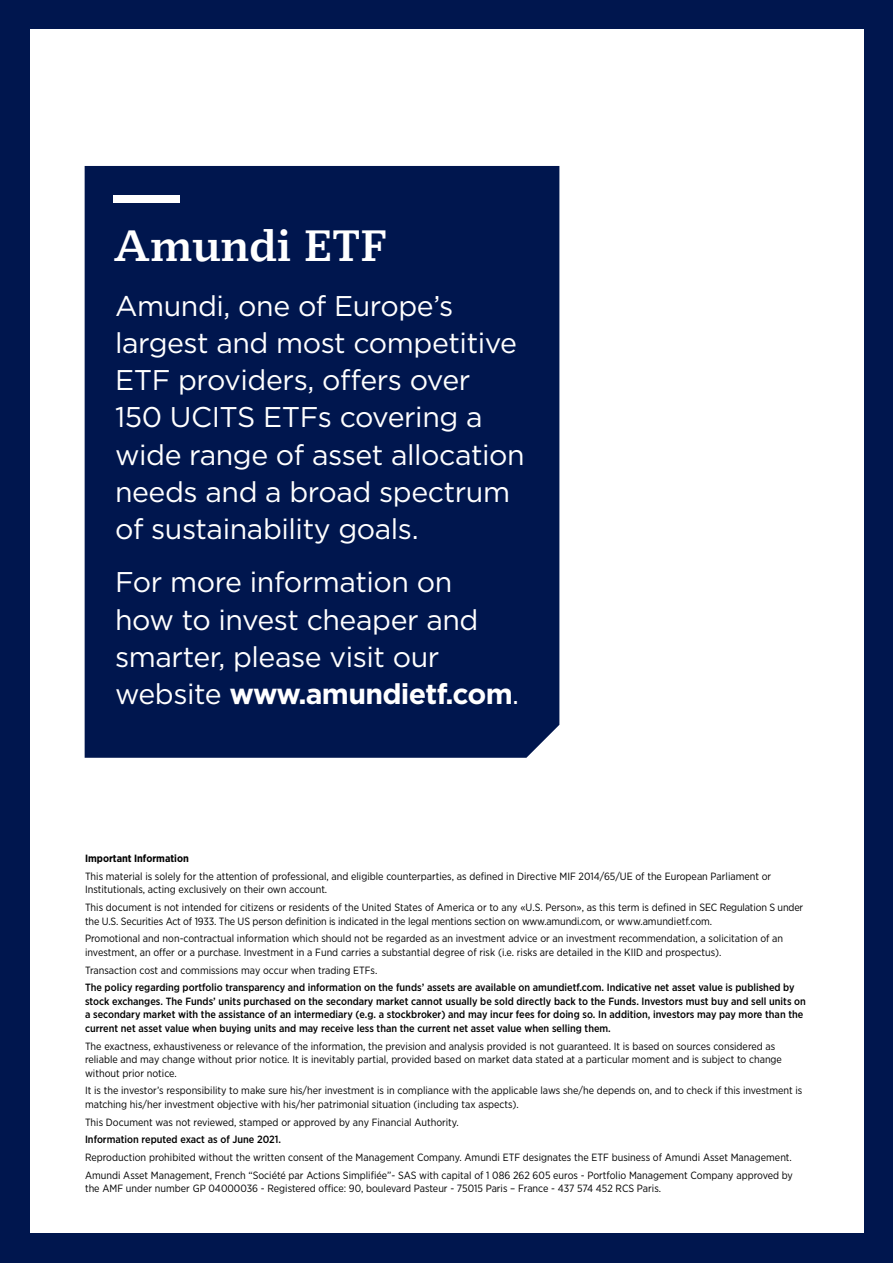
<style>
.page{position:relative;width:893px;height:1263px;background:#00164e}
.page>*{position:absolute;margin:0;border:0;box-sizing:border-box;transform-origin:0 0}
.t1{font:700 43.5px "Mediator Serif Web";color:#fff}
.t2{font:28.5px/37.2px "Gotham";letter-spacing:-.015em;color:#fff}
.t3{font:10.5px/13.5px "Gotham Narrow";color:#000}
.t4{font:500 10.5px/13.5px "Gotham Narrow";color:#000}
.t5{font:700 10.5px "Gotham Narrow";color:#000}
.s1{font-weight:700}
</style>
<div class="page">
<div style="left:30px;top:30px;width:833px;height:1203px;background:#fff"></div>
<div style="left:85px;top:166px;width:474px;height:592px;background:#00164e"></div>
<div style="left:114px;top:195px;width:66px;height:7px;background:#fff"></div>
<h1 class="t1" style="left:114px;top:219px;width:275px">Amundi ETF</h1>
<h2 class="t2" style="left:115px;top:286px;width:411px">Amundi, one of Europe’s largest and most competitive<br>ETF providers, offers over<br>150 UCITS ETFs covering a wide range of asset allocation needs and a broad spectrum of sustainability goals.</h2>
<h2 class="t2" style="left:115px;top:563px;width:406px">For more information on<br>how to invest cheaper and smarter, please visit our website <span class="s1">www.amundietf.com</span>.</h2>
<p class="t5" style="left:85px;top:852px;width:105px">Important Information</p>
<p class="t3" style="left:85px;top:869px;width:688px">This material is solely for the attention of professional, and eligible counterparties, as defined in Directive MIF 2014/65/UE of the European Parliament or<br>Institutionals, acting exclusively on their own account.</p>
<p class="t3" style="left:85px;top:900px;width:720px">This document is not intended for citizens or residents of the United States of America or to any «U.S. Person», as this term is defined in SEC Regulation S under the U.S. Securities Act of 1933. The US person definition is indicated in the legal mentions section on www.amundi.com, or www.amundietf.com.</p>
<p class="t3" style="left:85px;top:932px;width:700px">Promotional and non-contractual information which should not be regarded as an investment advice or an investment recommendation, a solicitation of an investment, an offer or a purchase. Investment in a Fund carries a substantial degree of risk (i.e. risks are detailed in the KIID and prospectus).</p>
<p class="t3" style="left:85px;top:963px;width:294px">Transaction cost and commissions may occur when trading ETFs.</p>
<p class="t4" style="left:85px;top:981px;width:722px">The policy regarding portfolio transparency and information on the funds’ assets are available on amundietf.com. Indicative net asset value is published by stock exchanges. The Funds’ units purchased on the secondary market cannot usually be sold directly back to the Funds. Investors must buy and sell units on a secondary market with the assistance of an intermediary (e.g. a stockbroker) and may incur fees for doing so. In addition, investors may pay more than the current net asset value when buying units and may receive less than the current net asset value when selling them.</p>
<p class="t3" style="left:85px;top:1039px;width:698px">The exactness, exhaustiveness or relevance of the information, the prevision and analysis provided is not guaranteed. It is based on sources considered as reliable and may change without prior notice. It is inevitably partial, provided based on market data stated at a particular moment and is subject to change without prior notice.</p>
<p class="t3" style="left:85px;top:1084px;width:719px">It is the investor’s responsibility to make sure his/her investment is in compliance with the applicable laws she/he depends on, and to check if this investment is matching his/her investment objective with his/her patrimonial situation (including tax aspects).</p>
<p class="t3" style="left:85px;top:1115px;width:375px">This Document was not reviewed, stamped or approved by any Financial Authority.</p>
<p class="t4" style="left:85px;top:1133px;width:198px">Information reputed exact as of June 2021.</p>
<p class="t3" style="left:85px;top:1148px;width:709px;line-height:17.7px">Reproduction prohibited without the written consent of the Management Company. Amundi ETF designates the ETF business of Amundi Asset Management.<br>Amundi Asset Management, French “Société par Actions Simplifiée”- SAS with capital of 1 086 262 605 euros - Portfolio Management Company approved by</p>
<p class="t3" style="left:85px;top:1182px;width:578px">the AMF under number GP 04000036 - Registered office: 90, boulevard Pasteur - 75015 Paris – France - 437 574 452 RCS Paris.</p>
</div>
